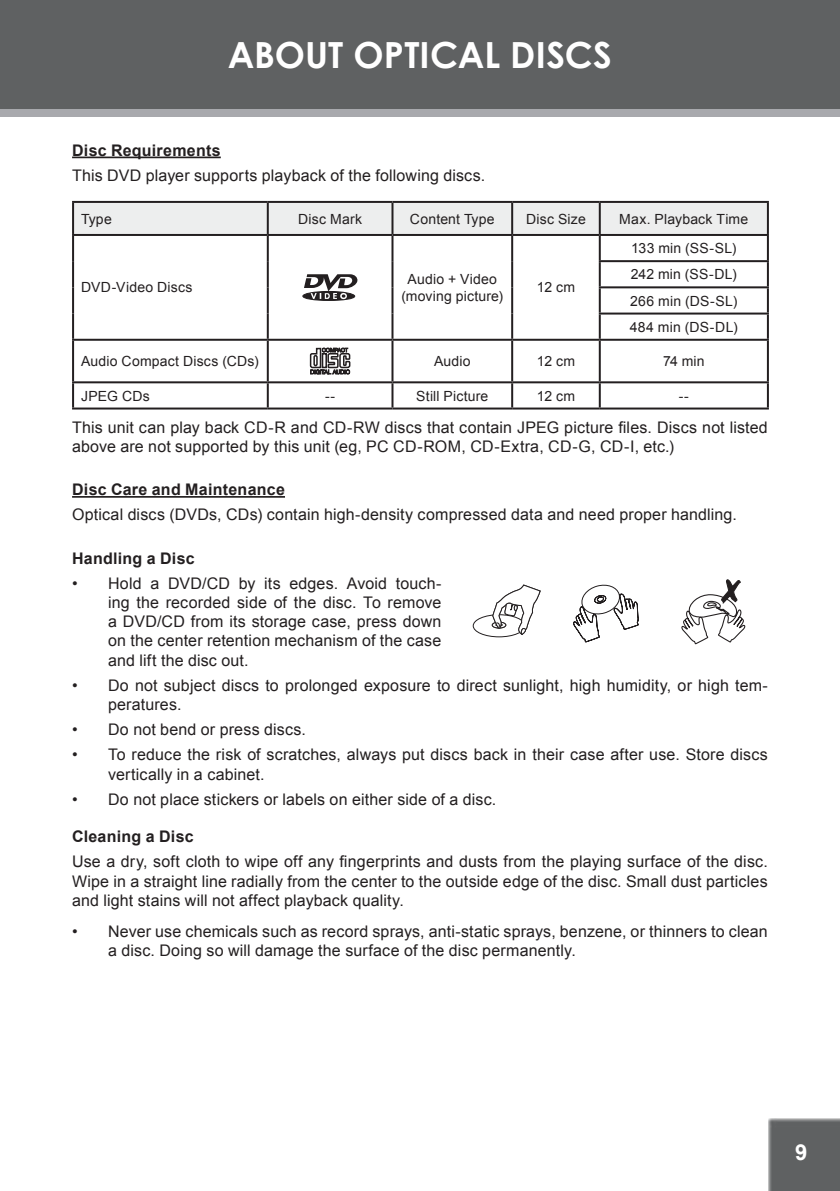
<style>
.page{position:relative;width:840px;height:1191px;background:#fff}
.page>*{position:absolute;margin:0;border:0;box-sizing:border-box;transform-origin:0 0}
.t1{font:700 36px "Century Gothic";color:#fff}
.t2{font:16px/19.2px "Arial";letter-spacing:.01em;color:#231f20}
.t3{font:700 16px "Arial";letter-spacing:.015em;color:#231f20}
.t4{font:14px/26.2px "Arial";letter-spacing:.015em;color:#231f20;text-align:center}
</style>
<div class="page">
<div style="left:0;top:0;width:839px;height:117px;background:#a8a9ad"></div>
<div style="left:0;top:0;width:839px;height:108px;background:#5f6162"></div>
<div style="left:767px;top:1118px;width:72px;height:73px;background:#5f6162"></div>
<hr style="left:72px;top:157px;width:149px;height:1px;background:#231f20">
<hr style="left:72px;top:496px;width:213px;height:2px;background:#231f20">
<div style="left:74px;top:203px;width:692px;height:31px;background:#edeeee"></div>
<hr style="left:72px;top:201px;width:196px;height:2px;background:#231f20">
<hr style="left:72px;top:203px;width:2px;height:31px;background:#231f20">
<hr style="left:268px;top:201px;width:124px;height:2px;background:#231f20">
<hr style="left:267px;top:203px;width:2px;height:31px;background:#231f20">
<hr style="left:392px;top:201px;width:120px;height:2px;background:#231f20">
<hr style="left:391px;top:203px;width:2px;height:31px;background:#231f20">
<hr style="left:512px;top:201px;width:87px;height:2px;background:#231f20">
<hr style="left:511px;top:203px;width:2px;height:31px;background:#231f20">
<hr style="left:599px;top:201px;width:169px;height:2px;background:#231f20">
<hr style="left:598px;top:203px;width:2px;height:31px;background:#231f20">
<hr style="left:766px;top:203px;width:2px;height:31px;background:#231f20">
<hr style="left:72px;top:234px;width:196px;height:2px;background:#231f20">
<hr style="left:72px;top:236px;width:2px;height:25px;background:#231f20">
<hr style="left:268px;top:234px;width:124px;height:2px;background:#231f20">
<hr style="left:267px;top:236px;width:2px;height:25px;background:#231f20">
<hr style="left:392px;top:234px;width:120px;height:2px;background:#231f20">
<hr style="left:391px;top:236px;width:2px;height:25px;background:#231f20">
<hr style="left:512px;top:234px;width:87px;height:2px;background:#231f20">
<hr style="left:511px;top:236px;width:2px;height:25px;background:#231f20">
<hr style="left:599px;top:234px;width:169px;height:2px;background:#231f20">
<hr style="left:598px;top:236px;width:2px;height:24px;background:#231f20">
<hr style="left:766px;top:236px;width:2px;height:24px;background:#231f20">
<hr style="left:72px;top:261px;width:2px;height:26px;background:#231f20">
<hr style="left:267px;top:261px;width:2px;height:26px;background:#231f20">
<hr style="left:391px;top:261px;width:2px;height:26px;background:#231f20">
<hr style="left:511px;top:261px;width:2px;height:26px;background:#231f20">
<hr style="left:598px;top:260px;width:170px;height:2px;background:#231f20">
<hr style="left:598px;top:262px;width:2px;height:24px;background:#231f20">
<hr style="left:766px;top:262px;width:2px;height:24px;background:#231f20">
<hr style="left:72px;top:287px;width:2px;height:26px;background:#231f20">
<hr style="left:267px;top:287px;width:2px;height:26px;background:#231f20">
<hr style="left:391px;top:287px;width:2px;height:26px;background:#231f20">
<hr style="left:511px;top:287px;width:2px;height:26px;background:#231f20">
<hr style="left:598px;top:286px;width:170px;height:2px;background:#231f20">
<hr style="left:598px;top:288px;width:2px;height:24px;background:#231f20">
<hr style="left:766px;top:288px;width:2px;height:24px;background:#231f20">
<hr style="left:72px;top:313px;width:2px;height:26px;background:#231f20">
<hr style="left:267px;top:313px;width:2px;height:26px;background:#231f20">
<hr style="left:391px;top:313px;width:2px;height:26px;background:#231f20">
<hr style="left:511px;top:313px;width:2px;height:26px;background:#231f20">
<hr style="left:598px;top:312px;width:170px;height:2px;background:#231f20">
<hr style="left:598px;top:314px;width:2px;height:25px;background:#231f20">
<hr style="left:766px;top:314px;width:2px;height:25px;background:#231f20">
<hr style="left:72px;top:339px;width:196px;height:2px;background:#231f20">
<hr style="left:72px;top:341px;width:2px;height:40px;background:#231f20">
<hr style="left:268px;top:339px;width:124px;height:2px;background:#231f20">
<hr style="left:267px;top:341px;width:2px;height:40px;background:#231f20">
<hr style="left:392px;top:339px;width:120px;height:2px;background:#231f20">
<hr style="left:391px;top:341px;width:2px;height:40px;background:#231f20">
<hr style="left:512px;top:339px;width:87px;height:2px;background:#231f20">
<hr style="left:511px;top:341px;width:2px;height:40px;background:#231f20">
<hr style="left:599px;top:339px;width:169px;height:2px;background:#231f20">
<hr style="left:598px;top:341px;width:2px;height:40px;background:#231f20">
<hr style="left:766px;top:341px;width:2px;height:40px;background:#231f20">
<hr style="left:72px;top:381px;width:196px;height:2px;background:#231f20">
<hr style="left:72px;top:383px;width:2px;height:24px;background:#231f20">
<hr style="left:268px;top:381px;width:124px;height:2px;background:#231f20">
<hr style="left:267px;top:383px;width:2px;height:24px;background:#231f20">
<hr style="left:392px;top:381px;width:120px;height:2px;background:#231f20">
<hr style="left:391px;top:383px;width:2px;height:24px;background:#231f20">
<hr style="left:512px;top:381px;width:87px;height:2px;background:#231f20">
<hr style="left:511px;top:383px;width:2px;height:24px;background:#231f20">
<hr style="left:599px;top:381px;width:169px;height:2px;background:#231f20">
<hr style="left:598px;top:383px;width:2px;height:24px;background:#231f20">
<hr style="left:766px;top:383px;width:2px;height:24px;background:#231f20">
<hr style="left:72px;top:407px;width:196px;height:2px;background:#231f20">
<hr style="left:268px;top:407px;width:124px;height:2px;background:#231f20">
<hr style="left:392px;top:407px;width:120px;height:2px;background:#231f20">
<hr style="left:512px;top:407px;width:87px;height:2px;background:#231f20">
<hr style="left:599px;top:407px;width:169px;height:2px;background:#231f20">
<div style="left:303px;top:291px;width:51px;height:9px;border:1px solid #231f20;border-radius:50%"></div>
<svg style="left:304px;top:274px;width:53px;height:25px"></svg>
<svg style="left:310px;top:348px;width:40px;height:26px"></svg>
<div style="left:472px;top:614px;width:53px;height:23px;border:1px solid #231f20;border-radius:50%"></div>
<svg style="left:491px;top:584px;width:147px;height:59px"></svg>
<svg style="left:681px;top:579px;width:63px;height:65px"></svg>
<h1 class="t1" style="left:228px;top:27px;width:385px">ABOUT OPTICAL DISCS</h1>
<p class="t3" style="left:72px;top:139px;width:150px">Disc Requirements</p>
<p class="t2" style="left:72px;top:166px;width:414px">This DVD player supports playback of the following discs.</p>
<p class="t4" style="left:81px;top:206px;width:32px">Type</p>
<p class="t4" style="left:298px;top:206px;width:65px">Disc Mark</p>
<p class="t4" style="left:409px;top:206px;width:86px">Content Type</p>
<p class="t4" style="left:526px;top:206px;width:61px">Disc Size</p>
<p class="t4" style="left:619px;top:206px;width:130px">Max. Playback Time</p>
<p class="t4" style="left:81px;top:274px;width:113px">DVD-Video Discs</p>
<p class="t4" style="left:401px;top:271px;width:103px;line-height:16.8px">Audio + Video (moving picture)</p>
<p class="t4" style="left:536px;top:274px;width:40px">12 cm</p>
<p class="t4" style="left:629px;top:235px;width:109px;text-align:justify">133 min (SS-SL)<br>242 min (SS-DL)<br>266 min (DS-SL)<br>484 min (DS-DL)</p>
<p class="t4" style="left:81px;top:348px;width:179px">Audio Compact Discs (CDs)</p>
<p class="t4" style="left:434px;top:348px;width:38px">Audio</p>
<p class="t4" style="left:536px;top:348px;width:40px">12 cm</p>
<p class="t4" style="left:662px;top:348px;width:43px">74 min</p>
<p class="t4" style="left:81px;top:383px;width:70px">JPEG CDs</p>
<p class="t4" style="left:325px;top:383px;width:12px">--</p>
<p class="t4" style="left:416px;top:383px;width:74px">Still Picture</p>
<p class="t4" style="left:536px;top:383px;width:40px">12 cm</p>
<p class="t4" style="left:678px;top:383px;width:12px">--</p>
<p class="t2" style="left:72px;top:418px;width:696px">This unit can play back CD-R and CD-RW discs that contain JPEG picture files. Discs not listed above are not supported by this unit (eg, PC CD-ROM, CD-Extra, CD-G, CD-I, etc.)</p>
<p class="t3" style="left:72px;top:479px;width:214px">Disc Care and Maintenance</p>
<p class="t2" style="left:72px;top:505px;width:666px">Optical discs (DVDs, CDs) contain high-density compressed data and need proper handling.</p>
<p class="t3" style="left:72px;top:547px;width:124px">Handling a Disc</p>
<p class="t2" style="left:108px;top:574px;width:334px;text-align:justify">Hold a DVD/CD by its edges. Avoid touch&shy;ing the recorded side of the disc. To remove a DVD/CD from its storage case, press down on the center retention mechanism of the case and lift the disc out.</p>
<p class="t2" style="left:108px;top:676px;width:661px">Do not subject discs to prolonged exposure to direct sunlight, high humidity, or high tem&shy;peratures.</p>
<p class="t2" style="left:108px;top:717px;width:660px;line-height:25.2px">Do not bend or press discs.<br>To reduce the risk of scratches, always put discs back in their case after use. Store discs</p>
<p class="t2" style="left:108px;top:761px;width:389px;line-height:25.2px">vertically in a cabinet.<br>Do not place stickers or labels on either side of a disc.</p>
<p class="t3" style="left:72px;top:826px;width:123px">Cleaning a Disc</p>
<p class="t2" style="left:72px;top:852px;width:696px;text-align:justify">Use a dry, soft cloth to wipe off any fingerprints and dusts from the playing surface of the disc.<br>Wipe in a straight line radially from the center to the outside edge of the disc. Small dust particles and light stains will not affect playback quality.</p>
<p class="t2" style="left:108px;top:922px;width:661px">Never use chemicals such as record sprays, anti-static sprays, benzene, or thinners to clean a disc. Doing so will damage the surface of the disc permanently.</p>
<p class="t2" style="left:72px;top:574px;width:7px">•</p>
<p class="t2" style="left:72px;top:676px;width:7px">•</p>
<p class="t2" style="left:72px;top:717px;width:7px;line-height:25.2px">• •</p>
<p class="t2" style="left:72px;top:790px;width:7px">•</p>
<p class="t2" style="left:72px;top:922px;width:7px">•</p>
</div>
